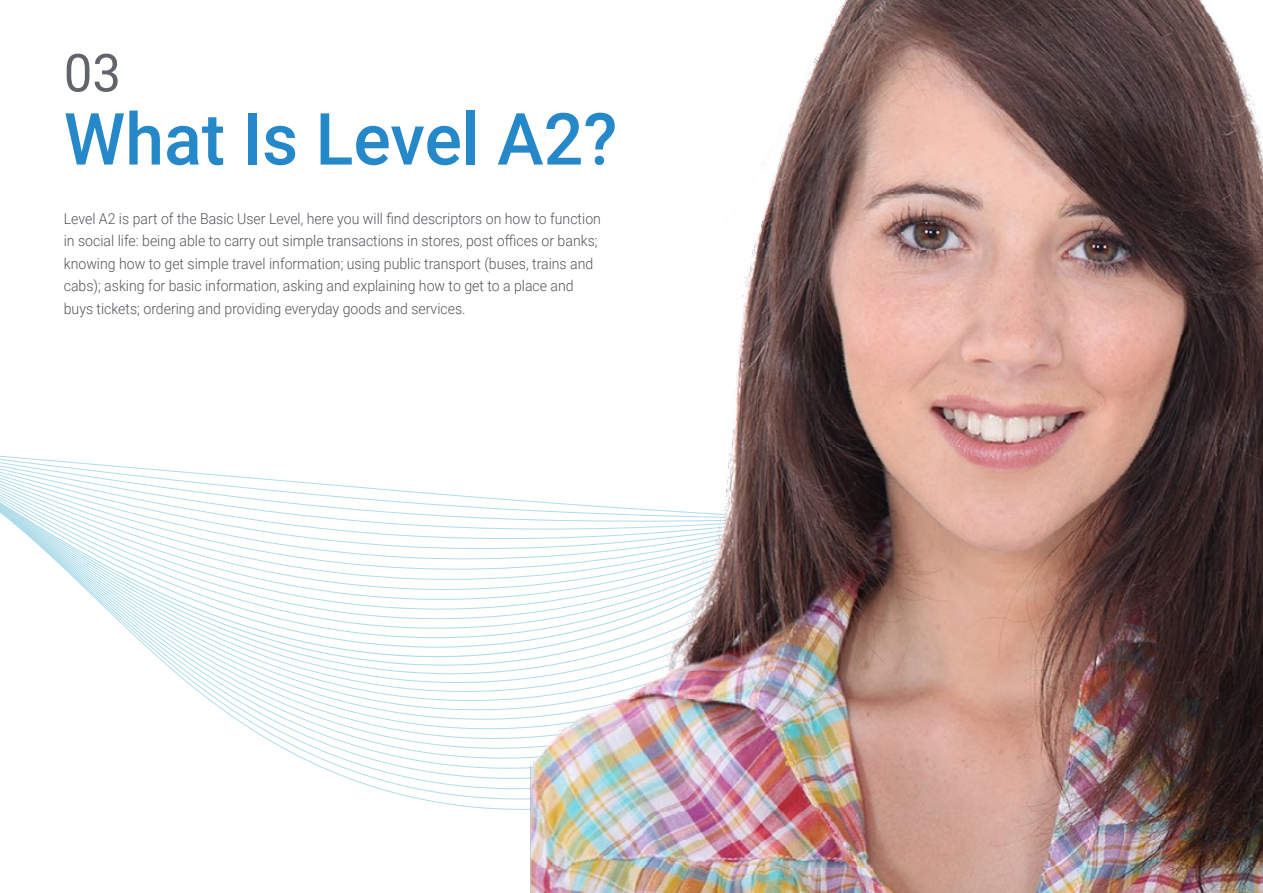
<style>
.page{position:relative;width:1263px;height:893px;background:#fff}
.page>*{position:absolute;margin:0;border:0;box-sizing:border-box;transform-origin:0 0}
.t1{font:500 72px "Roboto";color:#2488c9}
.t2{font:52.5px "Roboto";color:#61646a}
.t3{font:300 15px/22.5px "Roboto";color:#52555b;scale:.94 1}
</style>
<div class="page">
<svg style="left:0;top:455px;width:483px;height:354px"></svg>
<img style="left:483px;top:0;width:780px;height:893px">
<h2 class="t2" style="left:64px;top:36px;width:59px">03</h2>
<h1 class="t1" style="left:64px;top:89px;width:555px">What Is Level A2?</h1>
<p class="t3" style="left:64px;top:207px;width:573px">Level A2 is part of the Basic User Level, here you will find descriptors on how to function in social life: being able to carry out simple transactions in stores, post offices or banks; knowing how to get simple travel information; using public transport (buses, trains and cabs); asking for basic information, asking and explaining how to get to a place and buys tickets; ordering and providing everyday goods and services.</p>
</div>
